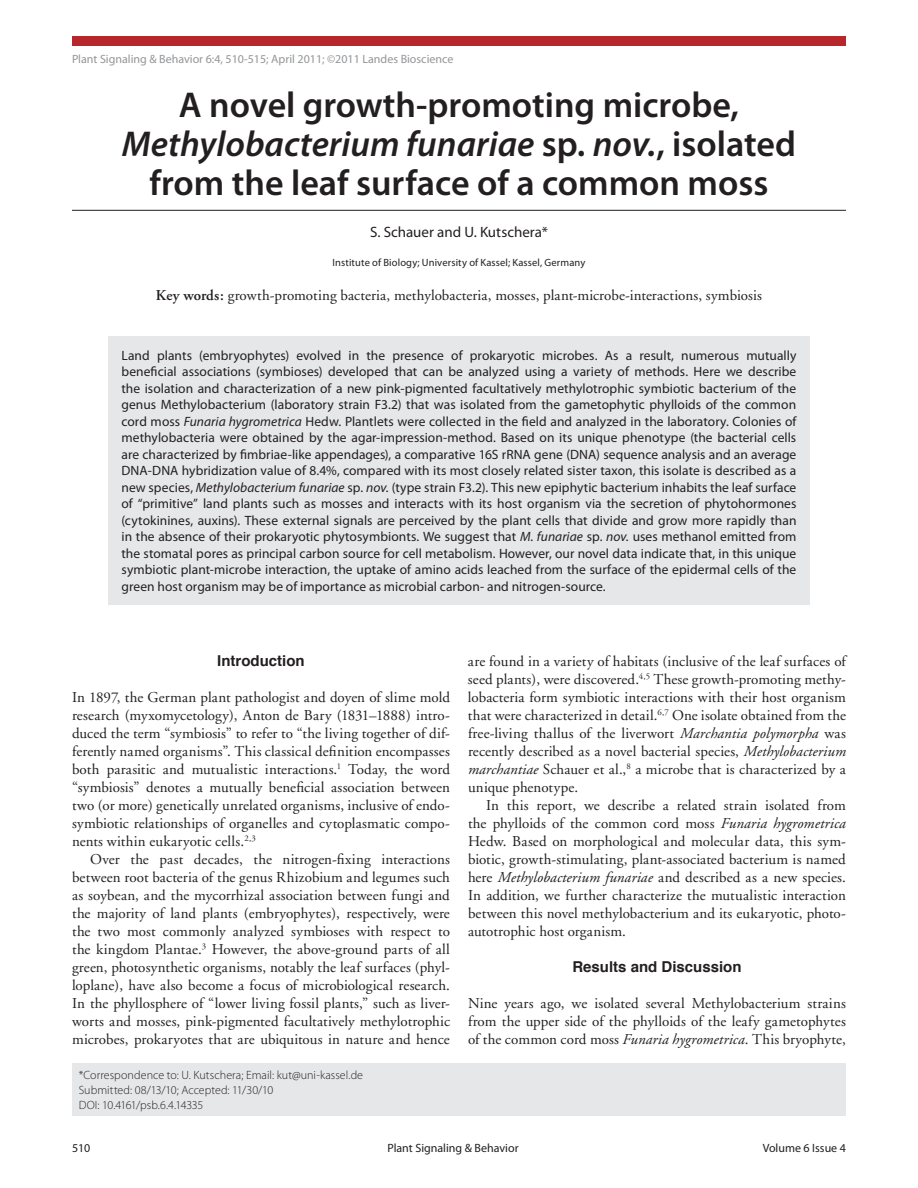
<style>
.page{position:relative;width:918px;height:1188px;background:#fff}
.page>*{position:absolute;margin:0;border:0;box-sizing:border-box;transform-origin:0 0}
.t1{font:600 36px/39px "Myriad Pro";color:#231f20;text-align:center}
.t2{font:15px/18px "Adobe Garamond";letter-spacing:.005em;color:#231f20;text-align:justify}
.t3{font:700 15px "Helvetica";color:#231f20}
.t4{font:15px "Myriad Pro";color:#231f20}
.t5{font:13.5px/16.5px "Myriad Pro";letter-spacing:.005em;color:#231f20;text-align:justify}
.t6{font:300 12px/15px "Myriad Pro";color:#231f20}
.t7{font:12px "Myriad Pro";color:#939598}
.t8{font:12px "Myriad Pro";color:#231f20}
.t9{font:10.5px "Myriad Pro";letter-spacing:.015em;color:#231f20}
.s1{font-style:italic}
.s2{font-weight:600}
</style>
<div class="page">
<div style="left:72px;top:36px;width:774px;height:10px;background:#b7262b"></div>
<div style="left:72px;top:1063px;width:774px;height:53px;background:#e6e7e9"></div>
<div style="left:108px;top:336px;width:702px;height:268px;background:#e6e7e9"></div>
<hr style="left:72px;top:210px;width:774px;height:1px;background:#231f20">
<p class="t7" style="left:72px;top:52px;width:383px">Plant Signaling &amp; Behavior 6:4, 510-515; April 2011; ©2011 Landes Bioscience</p>
<h1 class="t1" style="left:122px;top:85px;width:676px">A novel growth-promoting microbe,<br><span class="s1">Methylobacterium funariae</span> sp. <span class="s1">nov.</span>, isolated from the leaf surface of a common moss</h1>
<p class="t4" style="left:370px;top:223px;width:179px">S. Schauer and U. Kutschera*</p>
<p class="t9" style="left:333px;top:256px;width:254px">Institute of Biology; University of Kassel; Kassel, Germany</p>
<p class="t2" style="left:156px;top:287px;width:608px"><span class="s2">Key words:</span> growth-promoting bacteria, methylobacteria, mosses, plant-microbe-interactions, symbiosis</p>
<p class="t5" style="left:122px;top:347px;width:677px">Land plants (embryophytes) evolved in the presence of prokaryotic microbes. As a result, numerous mutually beneficial associations (symbioses) developed that can be analyzed using a variety of methods. Here we describe the isolation and characterization of a new pink-pigmented facultatively methylotrophic symbiotic bacterium of the genus Methylobacterium (laboratory strain F3.2) that was isolated from the gametophytic phylloids of the common cord moss <span class="s1">Funaria hygrometrica</span> Hedw. Plantlets were collected in the field and analyzed in the laboratory. Colonies of methylobacteria were obtained by the agar-impression-method. Based on its unique phenotype (the bacterial cells are characterized by fimbriae-like appendages), a comparative 16S rRNA gene (DNA) sequence analysis and an average DNA-DNA hybridization value of 8.4%, compared with its most closely related sister taxon, this isolate is described as a new species, <span class="s1">Methylobacterium funariae</span> sp. <span class="s1">nov.</span> (type strain F3.2). This new epiphytic bacterium inhabits the leaf surface of “primitive” land plants such as mosses and interacts with its host organism via the secretion of phytohormones (cytokinines, auxins). These external signals are perceived by the plant cells that divide and grow more rapidly than in the absence of their prokaryotic phytosymbionts. We suggest that <span class="s1">M. funariae</span> sp. <span class="s1">nov.</span> uses methanol emitted from the stomatal pores as principal carbon source for cell metabolism. However, our novel data indicate that, in this unique symbiotic plant-microbe interaction, the uptake of amino acids leached from the surface of the epidermal cells of the green host organism may be of importance as microbial carbon- and nitrogen-source.</p>
<p class="t3" style="left:217px;top:650px;width:89px">Introduction</p>
<p class="t2" style="left:72px;top:689px;width:380px">In 1897, the German plant pathologist and doyen of slime mold research (myxomycetology), Anton de Bary (1831–1888) intro&shy;duced the term “symbiosis” to refer to “the living together of dif&shy;ferently named organisms”. This classical definition encompasses both parasitic and mutualistic interactions.<sup>1</sup> Today, the word “symbiosis” denotes a mutually beneficial association between two (or more) genetically unrelated organisms, inclusive of endo&shy;symbiotic relationships of organelles and cytoplasmatic compo&shy;nents within eukaryotic cells.<sup>2,3</sup></p>
<p class="t2" style="left:72px;top:851px;width:379px;text-indent:18px">Over the past decades, the nitrogen-fixing interactions between root bacteria of the genus Rhizobium and legumes such as soybean, and the mycorrhizal association between fungi and the majority of land plants (embryophytes), respectively, were the two most commonly analyzed symbioses with respect to the kingdom Plantae.<sup>3</sup> However, the above-ground parts of all green, photosynthetic organisms, notably the leaf surfaces (phyl&shy;loplane), have also become a focus of microbiological research.<br>In the phyllosphere of “lower living fossil plants,” such as liver&shy;worts and mosses, pink-pigmented facultatively methylotrophic microbes, prokaryotes that are ubiquitous in nature and hence</p>
<p class="t6" style="left:79px;top:1068px;width:286px">*Correspondence to: U. Kutschera; Email: kut@uni-kassel.de<br>Submitted: 08/13/10; Accepted: 11/30/10<br>DOI: 10.4161/psb.6.4.14335</p>
<p class="t2" style="left:468px;top:653px;width:379px">are found in a variety of habitats (inclusive of the leaf surfaces of seed plants), were discovered.<sup>4,5</sup> These growth-promoting methy&shy;lobacteria form symbiotic interactions with their host organism that were characterized in detail.<sup>6,7</sup> One isolate obtained from the free-living thallus of the liverwort <span class="s1">Marchantia polymorpha</span> was recently described as a novel bacterial species, <span class="s1">Methylobacterium marchantiae</span> Schauer et al.,<sup>8</sup> a microbe that is characterized by a unique phenotype.</p>
<p class="t2" style="left:468px;top:797px;width:379px;text-indent:18px">In this report, we describe a related strain isolated from the phylloids of the common cord moss <span class="s1">Funaria hygrometrica </span>Hedw. Based on morphological and molecular data, this sym&shy;biotic, growth-stimulating, plant-associated bacterium is named here <span class="s1">Methylobacterium funariae</span> and described as a new species.<br>In addition, we further characterize the mutualistic interaction between this novel methylobacterium and its eukaryotic, photo&shy;autotrophic host organism.</p>
<p class="t3" style="left:572px;top:956px;width:171px">Results and Discussion</p>
<p class="t2" style="left:468px;top:995px;width:379px">Nine years ago, we isolated several Methylobacterium strains from the upper side of the phylloids of the leafy gametophytes of the common cord moss <span class="s1">Funaria hygrometrica</span>. This bryophyte,</p>
<p class="t8" style="left:72px;top:1141px;width:20px">510</p>
<p class="t8" style="left:387px;top:1141px;width:133px">Plant Signaling &amp; Behavior</p>
<p class="t8" style="left:763px;top:1141px;width:85px">Volume 6 Issue 4</p>
</div>
